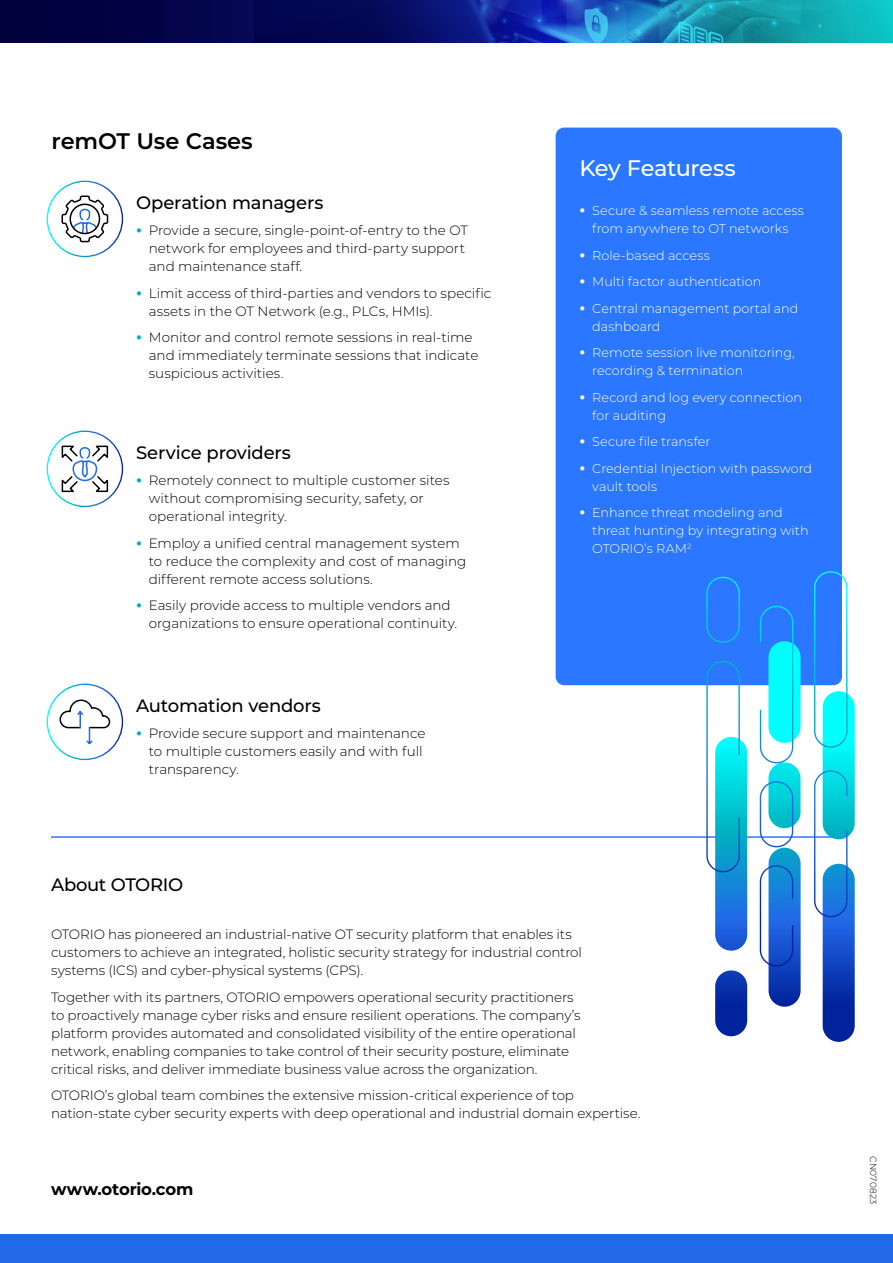
<style>
.page{position:relative;width:893px;height:1263px;background:#fff}
.page>*{position:absolute;margin:0;border:0;box-sizing:border-box;transform-origin:0 0}
.t1{font:600 22.5px "Montserrat";letter-spacing:-.005em;color:#000}
.t2{font:500 22.5px "Montserrat";letter-spacing:-.02em;color:#fff}
.t3{font:500 18px "Montserrat";letter-spacing:-.01em;color:#000}
.t4{font:700 16.5px "Montserrat";letter-spacing:-.01em;color:#000}
.t5{font:300 13.5px/18px "Montserrat";letter-spacing:-.01em;color:#000}
.t6{font:300 12.75px/18px "Montserrat";color:#fff}
.t7{font:300 9px "Montserrat";letter-spacing:.025em;color:#000}
.s1{font-weight:700;font-size:16.5px;color:#00abcd}
.s2{font-weight:700;font-size:16.5px}
</style>
<div class="page">
<div style="left:0;top:1234px;width:893px;height:29px;background:#2169e8"></div>
<svg style="left:549px;top:0;width:344px;height:43px;background:#1a94b8"></svg>
<svg style="left:0;top:0;width:549px;height:43px;background:#050a5b"></svg>
<hr style="left:51px;top:836px;width:791px;height:2px;background:#2b77ff">
<div style="left:556px;top:128px;width:286px;height:557px;background:#2b77ff;border-radius:9px"></div>
<div style="left:47px;top:181px;width:76px;height:76px;border:1px solid #fff;border-radius:50%"></div>
<svg style="left:61px;top:195px;width:48px;height:48px"></svg>
<div style="left:47px;top:431px;width:76px;height:76px;border:1px solid #fff;border-radius:50%"></div>
<svg style="left:61px;top:445px;width:48px;height:48px"></svg>
<div style="left:47px;top:684px;width:76px;height:76px;border:1px solid #fff;border-radius:50%"></div>
<svg style="left:59px;top:699px;width:52px;height:46px"></svg>
<svg style="left:715px;top:694px;width:140px;height:348px"></svg>
<svg style="left:706px;top:571px;width:142px;height:396px"></svg>
<h1 class="t1" style="left:52px;top:125px;width:203px">remOT Use Cases</h1>
<h2 class="t3" style="left:136px;top:190px;width:189px">Operation managers</h2>
<p class="t5" style="left:149px;top:221px;width:321px;text-indent:-13px"><span class="s1">•</span> Provide a secure, single-point-of-entry to the OT network for employees and third-party support and maintenance staff.</p>
<p class="t5" style="left:149px;top:284px;width:344px;text-indent:-13px"><span class="s1">•</span> Limit access of third-parties and vendors to specific assets in the OT Network (e.g., PLCs, HMIs).</p>
<p class="t5" style="left:149px;top:328px;width:331px;text-indent:-13px"><span class="s1">•</span> Monitor and control remote sessions in real-time and immediately terminate sessions that indicate suspicious activities.</p>
<h2 class="t3" style="left:136px;top:440px;width:156px">Service providers</h2>
<p class="t5" style="left:149px;top:471px;width:302px;text-indent:-13px"><span class="s1">•</span> Remotely connect to multiple customer sites without compromising security, safety, or operational integrity.</p>
<p class="t5" style="left:149px;top:533px;width:319px;text-indent:-13px"><span class="s1">•</span> Employ a unified central management system to reduce the complexity and cost of managing different remote access solutions.</p>
<p class="t5" style="left:149px;top:596px;width:310px;text-indent:-13px"><span class="s1">•</span> Easily provide access to multiple vendors and organizations to ensure operational continuity.</p>
<h2 class="t3" style="left:136px;top:693px;width:186px">Automation vendors</h2>
<p class="t5" style="left:149px;top:724px;width:278px;text-indent:-13px"><span class="s1">•</span> Provide secure support and maintenance to multiple customers easily and with full transparency.</p>
<h1 class="t2" style="left:580px;top:153px;width:158px">Key Featuress</h1>
<p class="t6" style="left:580px;top:201px;width:226px;text-align:center"><span class="s2">•</span> Secure &amp; seamless remote access from anywhere to OT networks</p>
<p class="t6" style="left:580px;top:246px;width:132px"><span class="s2">•</span> Role-based access</p>
<p class="t6" style="left:580px;top:272px;width:183px"><span class="s2">•</span> Multi factor authentication</p>
<p class="t6" style="left:592px;top:299px;width:208px;text-indent:-13px"><span class="s2">•</span> Central management portal and dashboard</p>
<p class="t6" style="left:592px;top:343px;width:204px;text-indent:-13px"><span class="s2">•</span> Remote session live monitoring, recording &amp; termination</p>
<p class="t6" style="left:592px;top:388px;width:211px;text-indent:-13px"><span class="s2">•</span> Record and log every connection for auditing</p>
<p class="t6" style="left:580px;top:432px;width:132px"><span class="s2">•</span> Secure file transfer</p>
<p class="t6" style="left:592px;top:459px;width:221px;text-indent:-13px"><span class="s2">•</span> Credential Injection with password vault tools</p>
<p class="t6" style="left:592px;top:503px;width:218px;text-indent:-13px"><span class="s2">•</span> Enhance threat modeling and threat hunting by integrating with<br>OTORIO’s RAM<sup>2</sup></p>
<h2 class="t3" style="left:51px;top:872px;width:134px">About OTORIO</h2>
<p class="t5" style="left:51px;top:925px;width:532px">OTORIO has pioneered an industrial-native OT security platform that enables its customers to achieve an integrated, holistic security strategy for industrial control systems (ICS) and cyber-physical systems (CPS).</p>
<p class="t5" style="left:51px;top:987px;width:531px">Together with its partners, OTORIO empowers operational security practitioners to proactively manage cyber risks and ensure resilient operations. The company’s platform provides automated and consolidated visibility of the entire operational network, enabling companies to take control of their security posture, eliminate critical risks, and deliver immediate business value across the organization.</p>
<p class="t5" style="left:51px;top:1086px;width:591px">OTORIO’s global team combines the extensive mission-critical experience of top nation-state cyber security experts with deep operational and industrial domain expertise.</p>
<p class="t4" style="left:51px;top:1177px;width:144px">www.otorio.com</p>
<p class="t7" style="left:880px;top:1156px;width:50px;rotate:90deg">CN070823</p>
</div>
